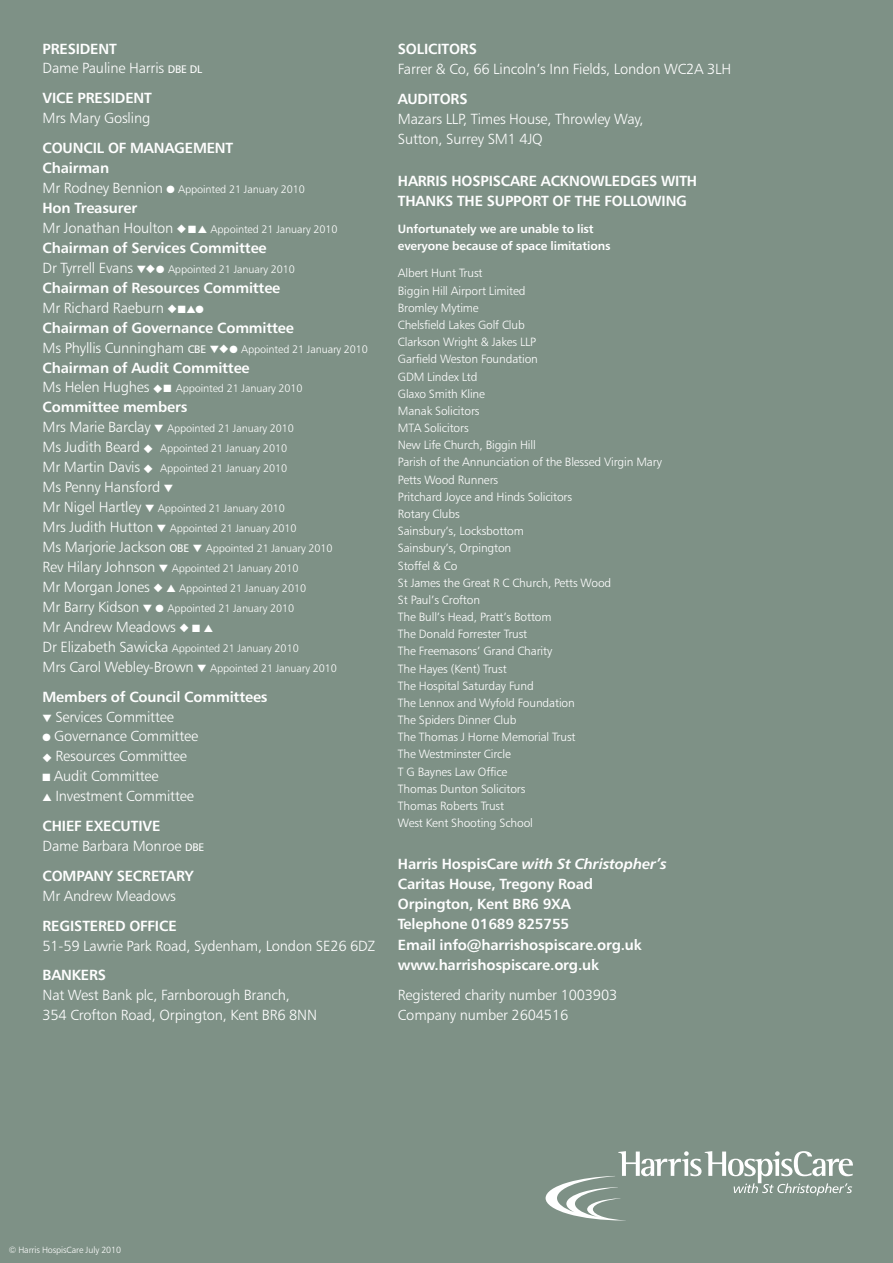
<style>
.page{position:relative;width:893px;height:1263px;background:#7e9186}
.page>*{position:absolute;margin:0;border:0;box-sizing:border-box;transform-origin:0 0}
.t1{font:14.7px/20.2px "Humanist 777 BT Light B";letter-spacing:-.01em;color:#fff}
.t2{font:14.7px/20.2px "Humanist 777 BT Bold B";letter-spacing:-.01em;color:#fff}
.t3{font:14.7px "Humanist 777 BT Bold Italic B";letter-spacing:-.01em;color:#fff}
.t4{font:12px/17.2px "Humanist 777 BT Light B";letter-spacing:-.01em;color:#fff}
.t5{font:12px/17.2px "Humanist 777 BT Bold B";letter-spacing:-.01em;color:#fff}
.t6{font:10.95px/20px "Humanist 777 BT Light B";letter-spacing:-.01em;color:#fff}
.t7{font:9px "Humanist 777 BT Light B";letter-spacing:-.01em;color:#fff}
.s1{font-family:"Humanist 777 BT Roman B";font-size:10.95px}
.s2{font-size:14.7px}
.s3{font-family:"Humanist 777 BT Roman B"}
.s4{font-family:"Humanist 777 BT Bold B"}
</style>
<div class="page">
<svg style="left:546px;top:1151px;width:307px;height:69px"></svg>
<p class="t2" style="left:43px;top:39px;width:76px">PRESIDENT</p>
<p class="t1" style="left:43px;top:59px;width:161px">Dame Pauline Harris <span class="s1">DBE DL</span></p>
<p class="t2" style="left:43px;top:89px;width:111px">VICE PRESIDENT</p>
<p class="t1" style="left:43px;top:109px;width:109px">Mrs Mary Gosling</p>
<p class="t2" style="left:43px;top:139px;width:192px">COUNCIL OF MANAGEMENT<br>Chairman</p>
<p class="t6" style="left:43px;top:180px;width:264px"><span class="s2">Mr Rodney Bennion</span> ● Appointed 21 January 2010</p>
<p class="t2" style="left:43px;top:199px;width:96px">Hon Treasurer</p>
<p class="t6" style="left:43px;top:220px;width:296px"><span class="s2">Mr Jonathan Houlton</span> ◆ ■ ▲ Appointed 21 January 2010</p>
<p class="t2" style="left:43px;top:239px;width:226px">Chairman of Services Committee</p>
<p class="t6" style="left:43px;top:260px;width:254px"><span class="s2">Dr Tyrrell Evans</span> ▼◆● Appointed 21 January 2010</p>
<p class="t2" style="left:43px;top:279px;width:239px">Chairman of Resources Committee</p>
<p class="t1" style="left:43px;top:299px;width:163px">Mr Richard Raeburn ◆■▲●</p>
<p class="t2" style="left:43px;top:318px;width:253px">Chairman of Governance Committee</p>
<p class="t6" style="left:43px;top:340px;width:327px"><span class="s2">Ms Phyllis Cunningham</span> <span class="s3">CBE</span> ▼◆● Appointed 21 January 2010</p>
<p class="t2" style="left:43px;top:358px;width:209px">Chairman of Audit Committee</p>
<p class="t6" style="left:43px;top:380px;width:262px"><span class="s2">Ms Helen Hughes</span> ◆■ Appointed 21 January 2010</p>
<p class="t2" style="left:43px;top:398px;width:147px">Committee members</p>
<p class="t6" style="left:43px;top:419px;width:253px"><span class="s2">Mrs Marie Barclay</span> ▼ Appointed 21 January 2010<br><span class="s2">Ms Judith Beard</span> ◆ Appointed 21 January 2010<br><span class="s2">Mr Martin Davis</span> ◆ Appointed 21 January 2010</p>
<p class="t1" style="left:43px;top:478px;width:132px">Ms Penny Hansford ▼</p>
<p class="t6" style="left:43px;top:499px;width:292px"><span class="s2">Mr Nigel Hartley</span> ▼ Appointed 21 January 2010<br><span class="s2">Mrs Judith Hutton</span> ▼ Appointed 21 January 2010<br><span class="s2">Ms Marjorie Jackson</span> <span class="s3">OBE</span> ▼ Appointed 21 January 2010<br><span class="s2">Rev Hilary Johnson</span> ▼ Appointed 21 January 2010<br><span class="s2">Mr Morgan Jones</span> ◆ ▲ Appointed 21 January 2010<br><span class="s2">Mr Barry Kidson</span> ▼ ● Appointed 21 January 2010</p>
<p class="t1" style="left:43px;top:618px;width:172px">Mr Andrew Meadows ◆ ■ ▲</p>
<p class="t6" style="left:43px;top:639px;width:296px"><span class="s2">Dr Elizabeth Sawicka</span> Appointed 21 January 2010<br><span class="s2">Mrs Carol Webley-Brown</span> ▼ Appointed 21 January 2010</p>
<p class="t2" style="left:43px;top:687px;width:227px">Members of Council Committees</p>
<p class="t1" style="left:43px;top:707px;width:133px">▼ Services Committee</p>
<p class="t1" style="left:43px;top:727px;width:157px">● Governance Committee</p>
<p class="t1" style="left:43px;top:747px;width:146px">◆ Resources Committee</p>
<p class="t1" style="left:43px;top:767px;width:118px">■ Audit Committee</p>
<p class="t1" style="left:43px;top:787px;width:153px">▲ Investment Committee</p>
<p class="t2" style="left:43px;top:817px;width:119px">CHIEF EXECUTIVE</p>
<p class="t1" style="left:43px;top:837px;width:163px">Dame Barbara Monroe <span class="s1">DBE</span></p>
<p class="t2" style="left:43px;top:867px;width:153px">COMPANY SECRETARY</p>
<p class="t1" style="left:43px;top:887px;width:135px">Mr Andrew Meadows</p>
<p class="t2" style="left:43px;top:916px;width:136px">REGISTERED OFFICE</p>
<p class="t1" style="left:43px;top:936px;width:334px">51-59 Lawrie Park Road, Sydenham, London SE26 6DZ</p>
<p class="t2" style="left:43px;top:966px;width:65px">BANKERS</p>
<p class="t1" style="left:43px;top:986px;width:276px">Nat West Bank plc, Farnborough Branch,<br>354 Crofton Road, Orpington, Kent BR6 8NN</p>
<p class="t2" style="left:398px;top:39px;width:81px">SOLICITORS</p>
<p class="t1" style="left:398px;top:60px;width:335px">Farrer &amp; Co, 66 Lincoln’s Inn Fields, London WC2A 3LH</p>
<p class="t2" style="left:398px;top:90px;width:71px">AUDITORS</p>
<p class="t1" style="left:398px;top:110px;width:247px">Mazars LLP, Times House, Throwley Way,<br>Sutton, Surrey SM1 4JQ</p>
<p class="t2" style="left:398px;top:172px;width:301px">HARRIS HOSPISCARE ACKNOWLEDGES WITH<br>THANKS THE SUPPORT OF THE FOLLOWING</p>
<p class="t5" style="left:398px;top:221px;width:214px">Unfortunately we are unable to list everyone because of space limitations</p>
<p class="t4" style="left:398px;top:266px;width:265px">Albert Hunt Trust<br>Biggin Hill Airport Limited<br>Bromley Mytime<br>Chelsfield Lakes Golf Club<br>Clarkson Wright &amp; Jakes LLP<br>Garfield Weston Foundation<br>GDM Lindex Ltd<br>Glaxo Smith Kline<br>Manak Solicitors<br>MTA Solicitors<br>New Life Church, Biggin Hill<br>Parish of the Annunciation of the Blessed Virgin Mary<br>Petts Wood Runners<br>Pritchard Joyce and Hinds Solicitors<br>Rotary Clubs<br>Sainsbury’s, Locksbottom<br>Sainsbury’s, Orpington<br>Stoffel &amp; Co<br>St James the Great R C Church, Petts Wood<br>St Paul’s Crofton<br>The Bull’s Head, Pratt’s Bottom<br>The Donald Forrester Trust<br>The Freemasons’ Grand Charity<br>The Hayes (Kent) Trust<br>The Hospital Saturday Fund<br>The Lennox and Wyfold Foundation<br>The Spiders Dinner Club<br>The Thomas J Horne Memorial Trust<br>The Westminster Circle<br>T G Baynes Law Office<br>Thomas Dunton Solicitors<br>Thomas Roberts Trust<br>West Kent Shooting School</p>
<p class="t3" style="left:398px;top:858px;width:271px"><span class="s4">Harris HospisCare</span> with St Christopher’s</p>
<p class="t2" style="left:398px;top:875px;width:246px">Caritas House, Tregony Road<br>Orpington, Kent BR6 9XA<br>Telephone 01689 825755<br>Email info@harrishospiscare.org.uk www.harrishospiscare.org.uk</p>
<p class="t1" style="left:398px;top:986px;width:221px">Registered charity number 1003903<br>Company number 2604516</p>
<p class="t7" style="left:9px;top:1246px;width:114px">© Harris HospisCare July 2010</p>
</div>
